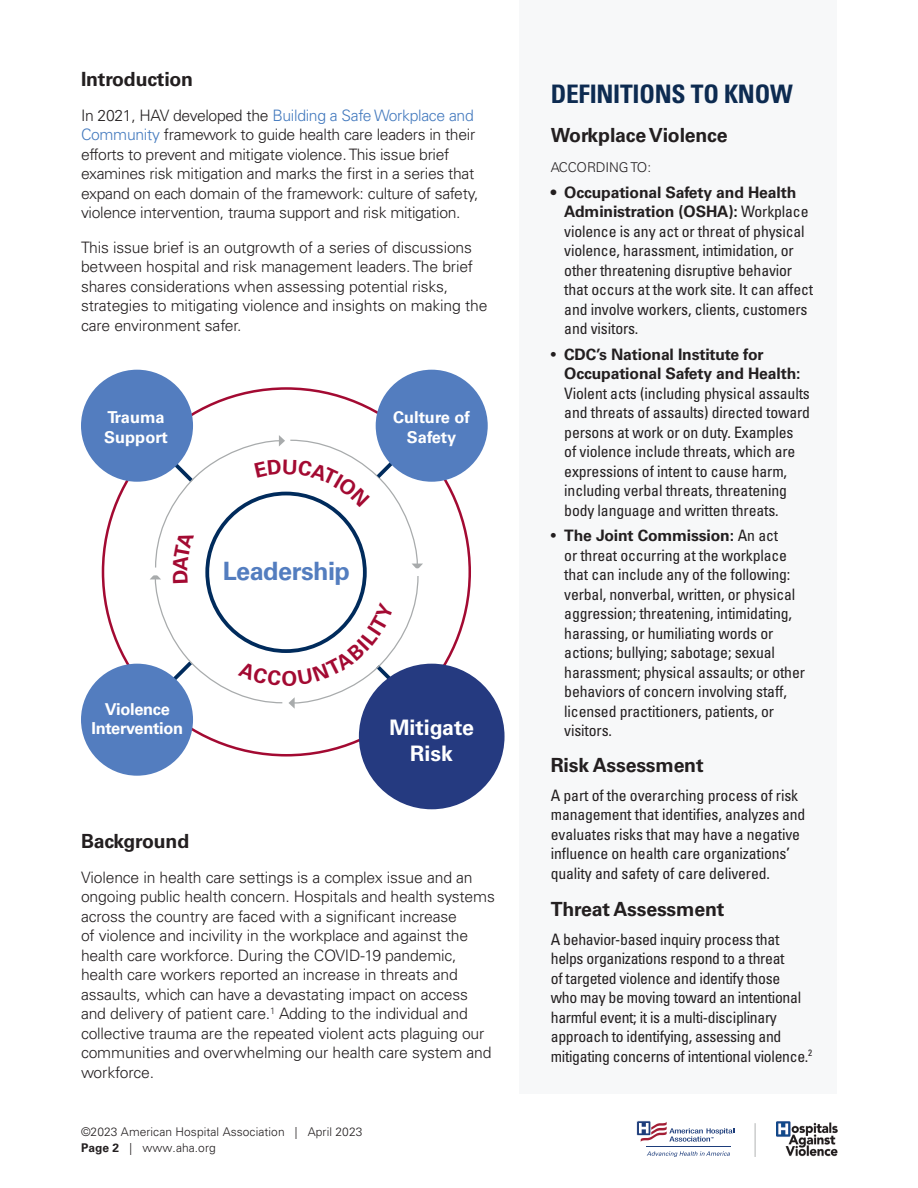
<style>
.page{position:relative;width:918px;height:1188px;background:#fff}
.page>*{position:absolute;margin:0;border:0;box-sizing:border-box;transform-origin:0 0}
.t1{font:700 condensed 25.5px "Univers LT Std";letter-spacing:-.01em;color:#0d2b51}
.t2{font:700 25.2px "Univers LT Std";letter-spacing:-.02em;color:#537dbf}
.t3{font:700 21.3px/25.8px "Univers LT Std";color:#fff;text-align:center}
.t4{font:700 19.5px "Univers LT Std";letter-spacing:-.01em;color:#231f20}
.t5{font:700 16.35px/19.8px "Univers LT Std";color:#fff}
.t6{font:700 16.35px/19.8px "Univers LT Std";letter-spacing:-.02em;color:#fff;text-align:center}
.t7{font:condensed 15.75px/19.5px "Univers LT Std";letter-spacing:-.01em;color:#231f20}
.t8{font:300 15.75px/19.5px "Univers LT Std";letter-spacing:-.01em;color:#231f20}
.t9{font:700 15.75px/19.5px "Univers LT Std";letter-spacing:-.01em;color:#231f20}
.t10{font:300 13.5px "Univers LT Std";letter-spacing:-.01em;color:#231f20}
.t11{font:300 12px/16.5px "Univers LT Std";letter-spacing:.005em;color:#231f20}
.s1{color:#447abe}
.s2{font-weight:700}
.s3{font-weight:700;font-stretch:normal}
.s4{font-weight:400;font-stretch:condensed}
</style>
<div class="page">
<hr style="left:646px;top:1147px;width:85px;height:1px;background:#1d3d7b">
<svg style="left:647px;top:1151px;width:83px;height:6px"></svg>
<svg style="left:636px;top:1120px;width:98px;height:22px"></svg>
<img style="left:776px;top:1122px;width:62px;height:35px">
<hr style="left:755px;top:1123px;width:1px;height:34px;background:#b1b3b3">
<div style="left:520px;top:0;width:317px;height:1094px;background:#f7f8f9"></div>
<div style="left:81px;top:370px;width:112px;height:112px;background:#537dbf;border-radius:50%"></div>
<div style="left:81px;top:664px;width:112px;height:112px;background:#537dbf;border-radius:50%"></div>
<div style="left:376px;top:370px;width:112px;height:112px;background:#537dbf;border-radius:50%"></div>
<div style="left:359px;top:664px;width:146px;height:145px;background:#253a80;border-radius:50%"></div>
<svg style="left:150px;top:415px;width:289px;height:294px"></svg>
<p class="t4" style="left:81px;top:68px;width:114px">Introduction</p>
<p class="t8" style="left:81px;top:105px;width:399px">In 2021, HAV developed the <span class="s1">Building a Safe Workplace and Community</span> framework to guide health care leaders in their efforts to prevent and mitigate violence. This issue brief examines risk mitigation and marks the first in a series that expand on each domain of the framework: culture of safety, violence intervention, trauma support and risk mitigation.</p>
<p class="t8" style="left:81px;top:237px;width:408px">This issue brief is an outgrowth of a series of discussions between hospital and risk management leaders. The brief shares considerations when assessing potential risks, strategies to mitigating violence and insights on making the care environment safer.</p>
<p class="t5" style="left:104px;top:408px;width:65px">Trauma<br>Support</p>
<p class="t5" style="left:393px;top:408px;width:78px;text-align:center">Culture of<br>Safety</p>
<h2 class="t2" style="left:223px;top:556px;width:129px">Leadership</h2>
<p class="t6" style="left:92px;top:699px;width:93px">Violence<br>Intervention</p>
<h3 class="t3" style="left:389px;top:715px;width:86px">Mitigate<br>Risk</h3>
<p class="t4" style="left:81px;top:830px;width:110px">Background</p>
<p class="t8" style="left:81px;top:868px;width:415px">Violence in health care settings is a complex issue and an ongoing public health concern. Hospitals and health systems across the country are faced with a significant increase<br>of violence and incivility in the workplace and against the health care workforce. During the COVID-19 pandemic, health care workers reported an increase in threats and assaults, which can have a devastating impact on access and delivery of patient care.<sup>1</sup> Adding to the individual and collective trauma are the repeated violent acts plaguing our communities and overwhelming our health care system and workforce.</p>
<p class="t11" style="left:81px;top:1123px;width:283px">©2023 American Hospital Association | April 2023<br><span class="s2">Page 2</span> | www.aha.org</p>
<h1 class="t1" style="left:551px;top:78px;width:243px">DEFINITIONS TO KNOW</h1>
<p class="t4" style="left:551px;top:124px;width:178px">Workplace Violence</p>
<p class="t10" style="left:551px;top:159px;width:102px">ACCORDING TO:</p>
<p class="t7" style="left:564px;top:182px;width:250px;text-indent:-13px"><span class="s3">• Occupational Safety and Health Administration (OSHA):</span> Workplace violence is any act or threat of physical violence, harassment, intimidation, or other threatening disruptive behavior that occurs at the work site. It can affect and involve workers, clients, customers and visitors.</p>
<p class="t9" style="left:564px;top:344px;width:238px;text-indent:-13px"><span class="s4">•</span> CDC’s National Institute for<br>Occupational Safety and Health:</p>
<p class="t7" style="left:564px;top:383px;width:247px">Violent acts (including physical assaults and threats of assaults) directed toward persons at work or on duty. Examples<br>of violence include threats, which are expressions of intent to cause harm, including verbal threats, threatening body language and written threats.</p>
<p class="t7" style="left:564px;top:525px;width:242px;text-indent:-13px">• <span class="s3">The Joint Commission:</span> An act<br>or threat occurring at the workplace that can include any of the following: verbal, nonverbal, written, or physical aggression; threatening, intimidating, harassing, or humiliating words or actions; bullying; sabotage; sexual harassment; physical assaults; or other behaviors of concern involving staff, licensed practitioners, patients, or visitors.</p>
<p class="t4" style="left:551px;top:754px;width:154px">Risk Assessment</p>
<p class="t7" style="left:551px;top:785px;width:256px">A part of the overarching process of risk management that identifies, analyzes and evaluates risks that may have a negative influence on health care organizations’ quality and safety of care delivered.</p>
<p class="t4" style="left:551px;top:898px;width:175px">Threat Assessment</p>
<p class="t7" style="left:551px;top:929px;width:263px">A behavior-based inquiry process that helps organizations respond to a threat<br>of targeted violence and identify those<br>who may be moving toward an intentional harmful event; it is a multi-disciplinary approach to identifying, assessing and mitigating concerns of intentional violence.<sup>2</sup></p>
</div>
